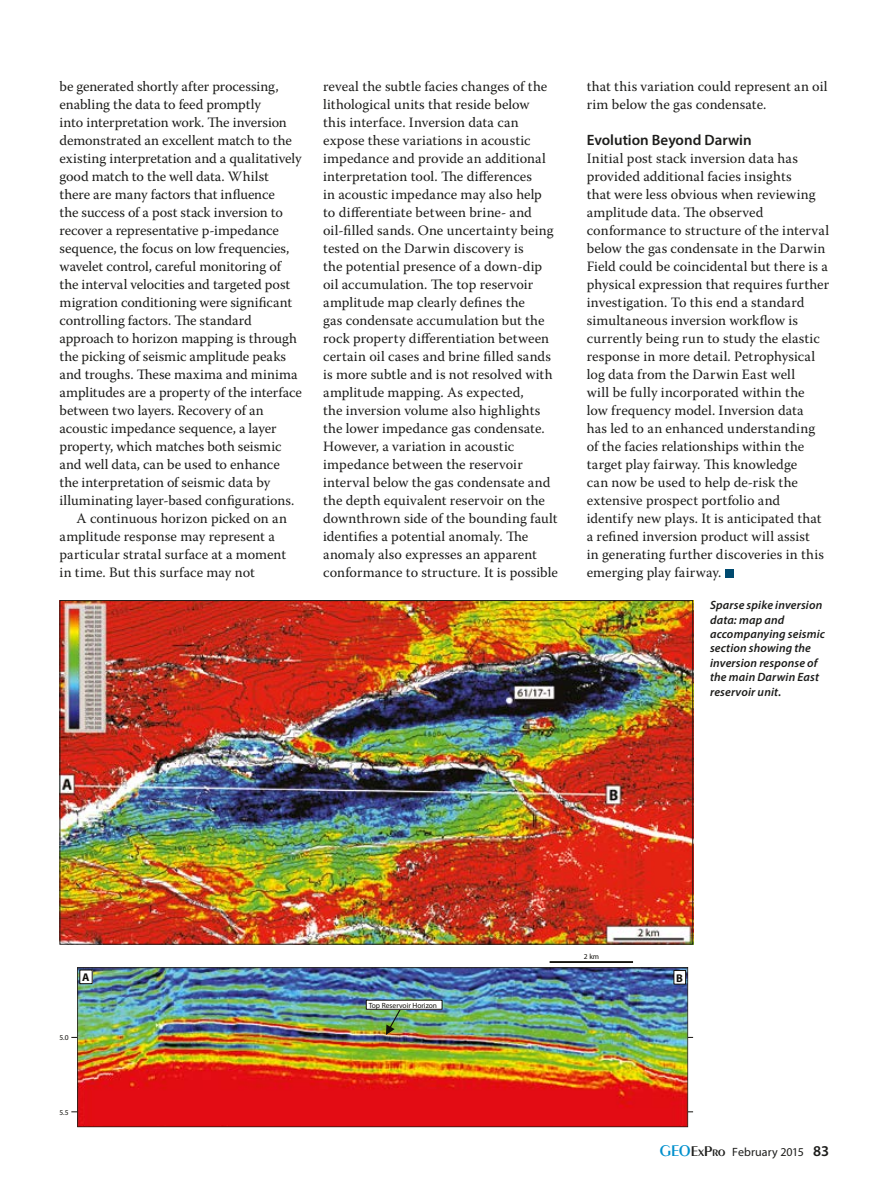
<style>
.page{position:relative;width:893px;height:1191px;background:#fff}
.page>*{position:absolute;margin:0;border:0;box-sizing:border-box;transform-origin:0 0}
.Text_-_Crosshead{font:600 15px "Myriad Pro";color:#1d1d1b}
.Text_-_No_Indent{font:14.25px/18px "Warnock Pro";color:#1d1d1b}
.Text{font:14.25px/18px "Warnock Pro";letter-spacing:.005em;color:#1d1d1b}
.t1{font:italic 600 12px/14.4px "Myriad Pro";letter-spacing:.01em;color:#1d1d1b}
.t2{font:12px "Myriad Pro";letter-spacing:.005em;color:#1d1d1b}
.t3{font:700 11.25px "Myriad Pro";color:#13110c}
.t4{font:7.5px "Myriad Pro";color:#13110c}
.s1{font-family:"Peignot";font-weight:600;font-size:16.5px;color:#0090cd}
.s2{font-family:"Peignot";font-weight:600;font-size:15px}
.s3{font-weight:600;font-size:15px}
</style>
<div class="page">
<img style="left:62px;top:602px;width:629px;height:340px">
<img style="left:77px;top:967px;width:611px;height:160px">
<svg style="left:385px;top:1009px;width:18px;height:26px"></svg>
<div style="left:366px;top:1000px;width:76px;height:9px;background:#fff"></div>
<hr style="left:550px;top:961px;width:83px;height:2px;background:#13110c">
<div style="left:80px;top:970px;width:12px;height:13px;background:#fff"></div>
<div style="left:79px;top:969px;width:14px;height:15px;border:1px solid #13110c"></div>
<div style="left:674px;top:970px;width:12px;height:14px;background:#fff"></div>
<div style="left:673px;top:970px;width:13px;height:14px;border:1px solid #13110c"></div>
<div style="left:725px;top:569px;width:8px;height:8px;background:#004a6f"></div>
<p class="Text_-_No_Indent" style="left:60px;top:77px;width:244px">be generated shortly after processing, enabling the data to feed promptly<br>into interpretation work. The inversion demonstrated an excellent match to the existing interpretation and a qualitatively good match to the well data. Whilst there are many factors that influence<br>the success of a post stack inversion to recover a representative p-impedance sequence, the focus on low frequencies, wavelet control, careful monitoring of the interval velocities and targeted post migration conditioning were significant controlling factors. The standard approach to horizon mapping is through the picking of seismic amplitude peaks and troughs. These maxima and minima amplitudes are a property of the interface between two layers. Recovery of an acoustic impedance sequence, a layer property, which matches both seismic and well data, can be used to enhance the interpretation of seismic data by illuminating layer-based configurations.</p>
<p class="Text" style="left:60px;top:509px;width:229px;text-indent:17px">A continuous horizon picked on an amplitude response may represent a particular stratal surface at a moment in time. But this surface may not</p>
<p class="Text" style="left:323px;top:77px;width:236px">reveal the subtle facies changes of the lithological units that reside below<br>this interface. Inversion data can expose these variations in acoustic impedance and provide an additional interpretation tool. The differences<br>in acoustic impedance may also help<br>to differentiate between brine- and oil-filled sands. One uncertainty being tested on the Darwin discovery is<br>the potential presence of a down-dip oil accumulation. The top reservoir amplitude map clearly defines the<br>gas condensate accumulation but the rock property differentiation between certain oil cases and brine filled sands is more subtle and is not resolved with amplitude mapping. As expected,<br>the inversion volume also highlights the lower impedance gas condensate.<br>However, a variation in acoustic impedance between the reservoir interval below the gas condensate and the depth equivalent reservoir on the downthrown side of the bounding fault identifies a potential anomaly. The anomaly also expresses an apparent conformance to structure. It is possible</p>
<p class="Text" style="left:587px;top:77px;width:242px">that this variation could represent an oil rim below the gas condensate.</p>
<p class="Text_-_Crosshead" style="left:587px;top:131px;width:166px">Evolution Beyond Darwin</p>
<p class="Text_-_No_Indent" style="left:587px;top:149px;width:244px">Initial post stack inversion data has provided additional facies insights<br>that were less obvious when reviewing amplitude data. The observed conformance to structure of the interval below the gas condensate in the Darwin Field could be coincidental but there is a physical expression that requires further investigation. To this end a standard simultaneous inversion workflow is currently being run to study the elastic response in more detail. Petrophysical log data from the Darwin East well<br>will be fully incorporated within the low frequency model. Inversion data<br>has led to an enhanced understanding of the facies relationships within the target play fairway. This knowledge<br>can now be used to help de-risk the extensive prospect portfolio and identify new plays. It is anticipated that a refined inversion product will assist<br>in generating further discoveries in this emerging play fairway.</p>
<p class="t1" style="left:710px;top:597px;width:116px">Sparse spike inversion data: map and accompanying seismic section showing the inversion response of the main Darwin East reservoir unit.</p>
<p class="t4" style="left:584px;top:951px;width:17px">2 km</p>
<p class="t3" style="left:82px;top:970px;width:9px">A</p>
<p class="t3" style="left:676px;top:970px;width:8px">B</p>
<p class="t4" style="left:59px;top:1033px;width:11px">5.0</p>
<p class="t4" style="left:59px;top:1107px;width:11px">5.5</p>
<p class="t4" style="left:369px;top:1000px;width:70px">Top Reservoir Horizon</p>
<p class="t2" style="left:660px;top:1144px;width:171px"><span class="s1">GEO</span><span class="s2">ExPro</span> February 2015 <span class="s3">83</span></p>
</div>
